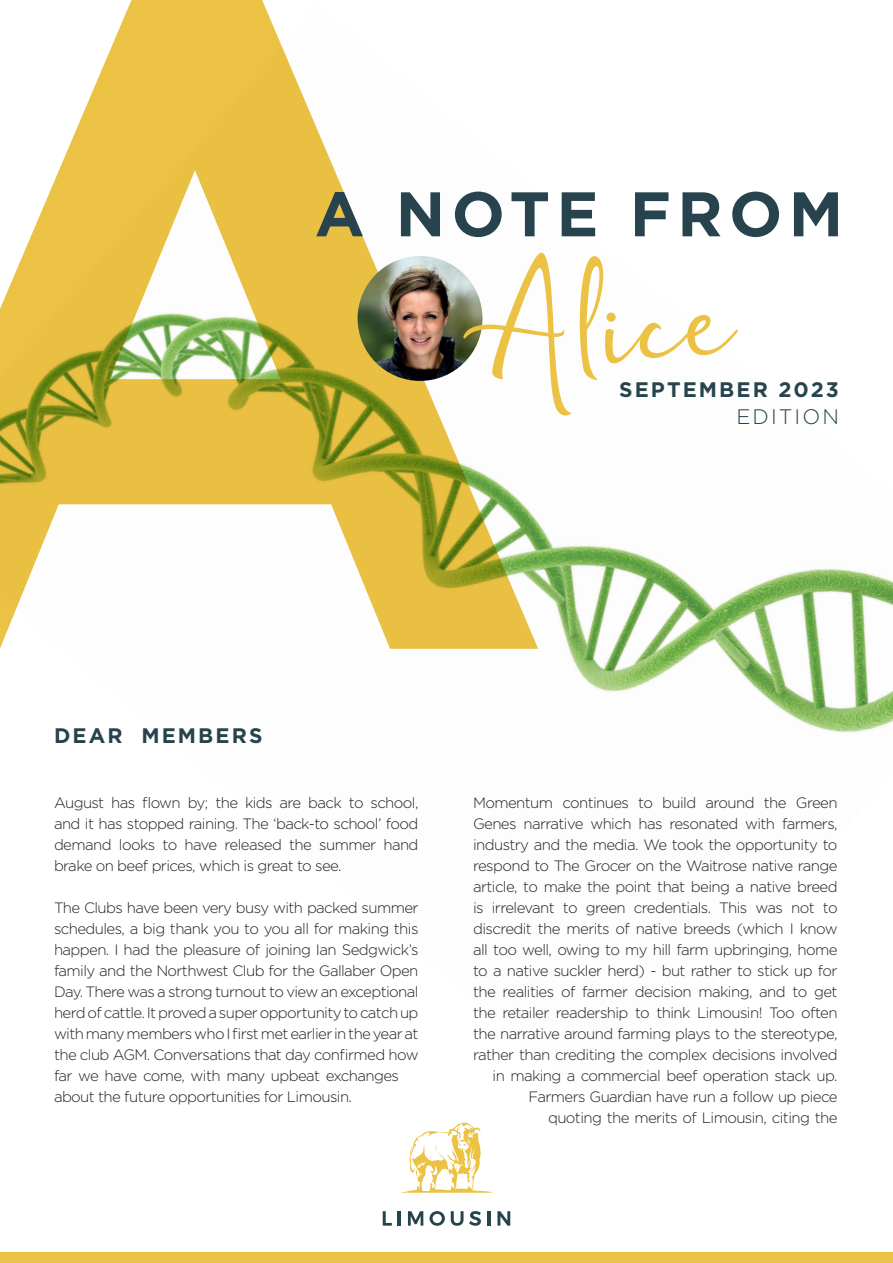
<style>
.page{position:relative;width:893px;height:1263px;background:#fff}
.page>*{position:absolute;margin:0;border:0;box-sizing:border-box;transform-origin:0 0}
.t1{font:125.7px "Adinda Melia";letter-spacing:-.01em;color:#ecc244}
.t2{font:700 62.85px "Gotham";letter-spacing:.1em;color:#27434d}
.t3{font:700 21px "Gotham";letter-spacing:.1em;color:#27434d}
.t4{font:300 21px "Gotham";letter-spacing:.1em;color:#27434d}
.t5{font:300 15px/21px "Gotham";letter-spacing:-.04em;color:#231f20;text-align:justify}
</style>
<div class="page">
<img style="left:538px;top:522px;width:355px;height:211px">
<div style="left:0;top:1252px;width:893px;height:11px;background:#ecc244"></div>
<svg style="left:383px;top:1211px;width:9px;height:15px"></svg>
<hr style="left:398px;top:1211px;width:3px;height:15px;background:#27434d">
<svg style="left:408px;top:1211px;width:15px;height:15px"></svg>
<svg style="left:429px;top:1211px;width:16px;height:15px"></svg>
<svg style="left:451px;top:1211px;width:30px;height:15px"></svg>
<hr style="left:487px;top:1211px;width:3px;height:15px;background:#27434d">
<svg style="left:497px;top:1211px;width:13px;height:15px"></svg>
<svg style="left:401px;top:1123px;width:91px;height:70px"></svg>
<svg style="left:0;top:0;width:538px;height:649px"></svg>
<img style="left:358px;top:256px;width:124px;height:125px;border-radius:62px">
<p class="t2" style="left:315px;top:172px;width:530px">A NOTE FROM</p>
<p class="t1" style="left:463px;top:235px;width:273px">Alice</p>
<p class="t3" style="left:619px;top:376px;width:221px">SEPTEMBER 2023</p>
<p class="t4" style="left:736px;top:403px;width:104px">EDITION</p>
<p class="t3" style="left:54px;top:722px;width:210px">DEAR MEMBERS</p>
<p class="t5" style="left:54px;top:792px;width:366px">August has flown by; the kids are back to school, and it has stopped raining. The ‘back-to school’ food demand looks to have released the summer hand brake on beef prices, which is great to see.</p>
<p class="t5" style="left:54px;top:897px;width:366px;text-align:left">The Clubs have been very busy with packed summer schedules, a big thank you to you all for making this happen. I had the pleasure of joining Ian Sedgwick’s family and the Northwest Club for the Gallaber Open Day. There was a strong turnout to view an exceptional herd of cattle. It proved a super opportunity to catch up with many members who I first met earlier in the year at the club AGM. Conversations that day confirmed how far we have come, with many upbeat exchanges about the future opportunities for Limousin.</p>
<p class="t5" style="left:473px;top:792px;width:366px;text-align:right">Momentum continues to build around the Green Genes narrative which has resonated with farmers, industry and the media. We took the opportunity to respond to The Grocer on the Waitrose native range article, to make the point that being a native breed is irrelevant to green credentials. This was not to discredit the merits of native breeds (which I know all too well, owing to my hill farm upbringing, home to a native suckler herd) - but rather to stick up for the realities of farmer decision making, and to get the retailer readership to think Limousin! Too often the narrative around farming plays to the stereotype, rather than crediting the complex decisions involved in making a commercial beef operation stack up.<br>Farmers Guardian have run a follow up piece quoting the merits of Limousin, citing the</p>
</div>
